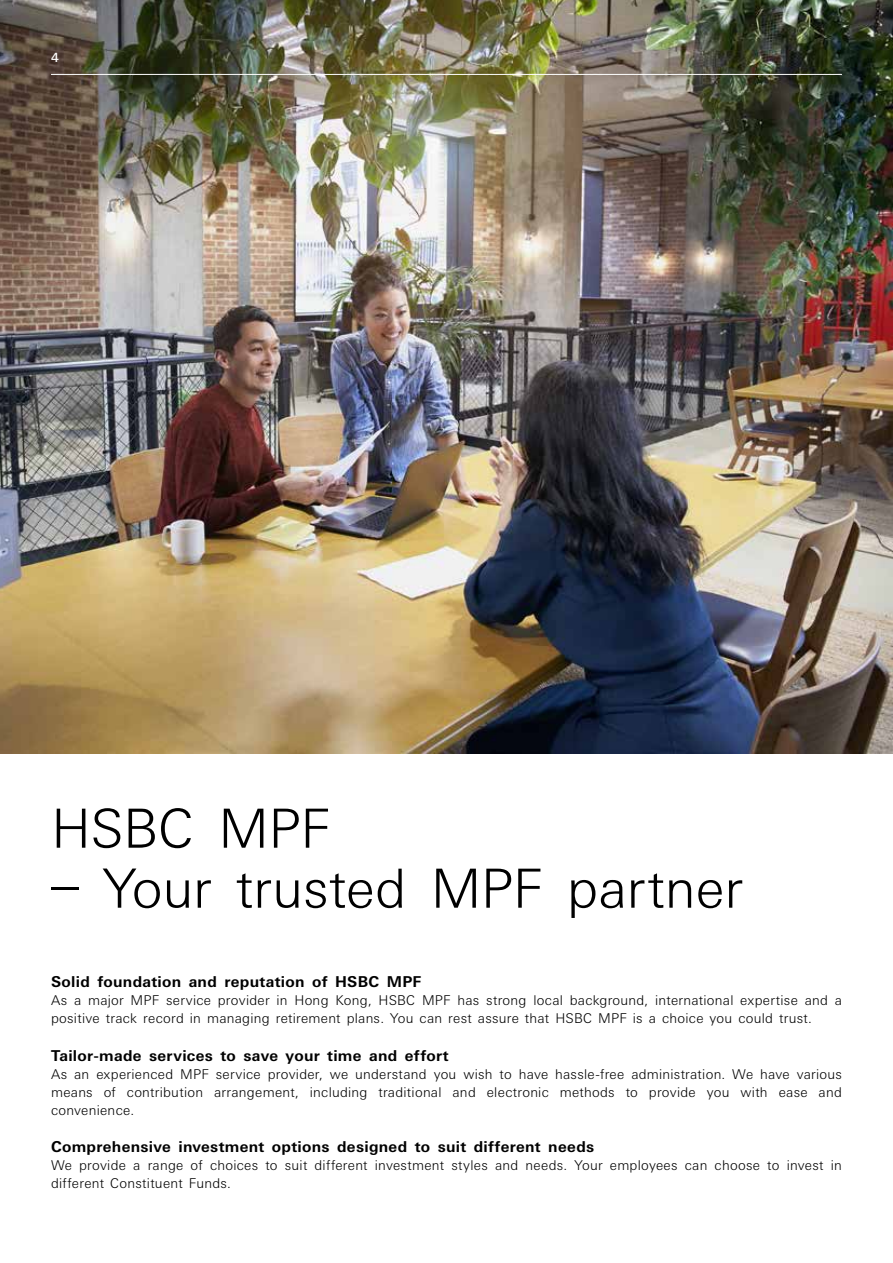
<style>
.page{position:relative;width:893px;height:1263px;background:#fff}
.page>*{position:absolute;margin:0;border:0;box-sizing:border-box;transform-origin:0 0}
.t1{font:300 54px "Univers Nextfor HSBC";letter-spacing:-.005em;color:#000}
.t2{font:700 15px "Univers Nextfor HSBC";letter-spacing:.02em;color:#000}
.t3{font:300 13.5px/18px "Univers Nextfor HSBC";letter-spacing:.02em;color:#000}
.t4{font:500 12.75px "Univers Nextfor HSBC";color:#fff}
</style>
<div class="page">
<img style="left:0;top:0;width:893px;height:754px">
<hr style="left:51px;top:74px;width:791px;height:1px;background:#fff">
<p class="t4" style="left:51px;top:49px;width:9px">4</p>
<h1 class="t1" style="left:51px;top:790px;width:281px">HSBC MPF</h1>
<h1 class="t1" style="left:51px;top:850px;width:693px">– Your trusted MPF partner</h1>
<p class="t2" style="left:51px;top:971px;width:372px">Solid foundation and reputation of HSBC MPF</p>
<p class="t3" style="left:51px;top:991px;width:792px">As a major MPF service provider in Hong Kong, HSBC MPF has strong local background, international expertise and a positive track record in managing retirement plans. You can rest assure that HSBC MPF is a choice you could trust.</p>
<p class="t2" style="left:51px;top:1045px;width:399px">Tailor-made services to save your time and effort</p>
<p class="t3" style="left:51px;top:1064px;width:792px;text-align:justify">As an experienced MPF service provider, we understand you wish to have hassle-free administration. We have various means of contribution arrangement, including traditional and electronic methods to provide you with ease and convenience.</p>
<p class="t2" style="left:51px;top:1136px;width:545px">Comprehensive investment options designed to suit different needs</p>
<p class="t3" style="left:51px;top:1156px;width:792px">We provide a range of choices to suit different investment styles and needs. Your employees can choose to invest in different Constituent Funds.</p>
</div>
